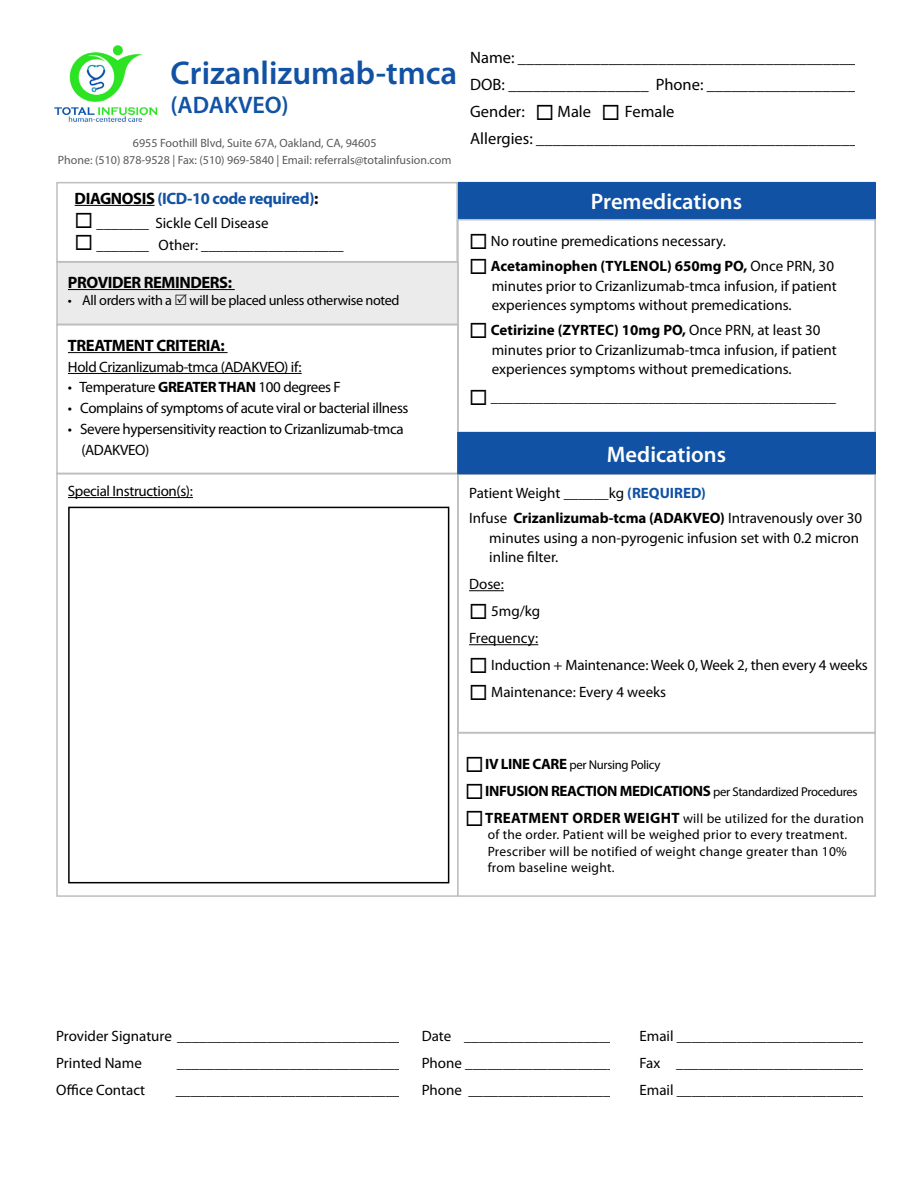
<style>
.page{position:relative;width:918px;height:1188px;background:#fff}
.page>*{position:absolute;margin:0;border:0;box-sizing:border-box;transform-origin:0 0}
.t1{font:600 33px "Myriad Pro";color:#1152a4}
.t2{font:600 24px "Myriad Pro";color:#1152a4}
.t3{font:600 22.5px "Myriad Pro";color:#fff}
.t4{font:16.5px "Myriad Pro";color:#000}
.t5{font:700 16.5px "Myriad Pro";letter-spacing:-.025em;color:#000}
.t6{font:700 16.5px "Myriad Pro";letter-spacing:-.025em;color:#1152a4}
.t7{font:15px/19.5px "Myriad Pro";color:#000}
.t8{font:15px/21px "Myriad Pro";letter-spacing:-.025em;color:#000}
.t9{font:700 15px "Myriad Pro";letter-spacing:-.025em;color:#000}
.t10{font:14.25px "Myriad Pro";letter-spacing:-.025em;color:#000}
.t11{font:13.5px/16.5px "Myriad Pro";letter-spacing:.02em;color:#000}
.t12{font:12.75px "Myriad Pro";letter-spacing:-.025em;color:#000}
.t13{font:12px "Myriad Pro";color:#58595b}
.s1{color:#000}
.s2{font-weight:700}
.s3{font-weight:700;color:#1152a4}
.s4{font-weight:700;font-size:15px}
.s5{font-weight:400;font-size:12.75px}
</style>
<div class="page">
<img style="left:54px;top:45px;width:104px;height:77px">
<div style="left:56px;top:324px;width:403px;height:150px;background:#fff;border:2px solid #bcbec0"></div>
<hr style="left:68px;top:352px;width:160px;height:1px;background:#000">
<hr style="left:68px;top:373px;width:234px;height:1px;background:#000">
<div style="left:458px;top:183px;width:417px;height:36px;background:#1152a4"></div>
<div style="left:457px;top:182px;width:419px;height:37px;border:2px solid #1152a4"></div>
<div style="left:457px;top:219px;width:419px;height:214px;border:2px solid #bcbec0"></div>
<div style="left:56px;top:182px;width:402px;height:80px;background:#fff;border:2px solid #bcbec0"></div>
<hr style="left:75px;top:205px;width:80px;height:1px;background:#000">
<div style="left:56px;top:473px;width:403px;height:424px;background:#fff;border:2px solid #bcbec0"></div>
<hr style="left:68px;top:497px;width:125px;height:1px;background:#000">
<div style="left:68px;top:507px;width:381px;height:376px;border:2px solid #000"></div>
<div style="left:56px;top:261px;width:403px;height:64px;background:#ebebec;border:2px solid #bcbec0"></div>
<hr style="left:68px;top:289px;width:167px;height:1px;background:#000">
<div style="left:457px;top:473px;width:419px;height:260px;border:2px solid #bcbec0"></div>
<hr style="left:469px;top:590px;width:35px;height:1px;background:#000">
<hr style="left:469px;top:644px;width:69px;height:1px;background:#000">
<div style="left:458px;top:433px;width:417px;height:41px;background:#1152a4"></div>
<div style="left:457px;top:432px;width:419px;height:42px;border:2px solid #1152a4"></div>
<div style="left:457px;top:732px;width:419px;height:165px;background:#fff;border:2px solid #bcbec0"></div>
<p class="t1" style="left:171px;top:52px;width:288px">Crizanlizumab-tmca</p>
<p class="t2" style="left:171px;top:89px;width:120px">(ADAKVEO)</p>
<p class="t4" style="left:470px;top:48px;width:412px">Name: ____________________________________________</p>
<p class="t4" style="left:470px;top:75px;width:411px">DOB: _________________ Phone: _____________________</p>
<p class="t4" style="left:470px;top:102px;width:206px">Gender: ◻ Male ◻ Female</p>
<p class="t13" style="left:133px;top:136px;width:245px">6955 Foothill Blvd, Suite 67A, Oakland, CA, 94605</p>
<p class="t4" style="left:470px;top:129px;width:406px">Allergies: _________________________________________</p>
<p class="t13" style="left:58px;top:152px;width:395px">Phone: (510) 878-9528 | Fax: (510) 969-5840 | Email: referrals@totalinfusion.com</p>
<p class="t6" style="left:75px;top:187px;width:245px"><span class="s1">DIAGNOSIS</span> (ICD-10 code required)<span class="s1">:</span></p>
<p class="t3" style="left:591px;top:187px;width:153px">Premedications</p>
<p class="t7" style="left:75px;top:213px;width:195px">◻ _______ Sickle Cell Disease</p>
<p class="t7" style="left:75px;top:235px;width:271px">◻ _______ Other: ___________________</p>
<p class="t7" style="left:469px;top:231px;width:258px">◻ No routine premedications necessary.</p>
<p class="t7" style="left:492px;top:256px;width:347px;text-indent:-23px">◻ <span class="s2">Acetaminophen (TYLENOL) 650mg PO,</span> Once PRN, 30 minutes prior to Crizanlizumab-tmca infusion, if patient experiences symptoms without premedications.</p>
<p class="t7" style="left:492px;top:320px;width:347px;text-indent:-23px">◻ <span class="s2">Cetirizine (ZYRTEC) 10mg PO,</span> Once PRN, at least 30 minutes prior to Crizanlizumab-tmca infusion, if patient experiences symptoms without premedications.</p>
<p class="t7" style="left:469px;top:387px;width:368px">◻ ______________________________________________</p>
<p class="t5" style="left:68px;top:272px;width:166px">PROVIDER REMINDERS:</p>
<p class="t10" style="left:68px;top:292px;width:333px">• All orders with a will be placed unless otherwise noted</p>
<p class="t5" style="left:68px;top:335px;width:158px">TREATMENT CRITERIA:</p>
<p class="t8" style="left:68px;top:356px;width:235px">Hold Crizanlizumab-tmca (ADAKVEO) if:</p>
<p class="t8" style="left:68px;top:376px;width:274px">• Temperature <span class="s2">GREATER THAN</span> 100 degrees F</p>
<p class="t8" style="left:68px;top:397px;width:342px">• Complains of symptoms of acute viral or bacterial illness</p>
<p class="t8" style="left:81px;top:418px;width:324px;text-indent:-14px">• Severe hypersensitivity reaction to Crizanlizumab-tmca (ADAKVEO)</p>
<p class="t3" style="left:607px;top:440px;width:121px">Medications</p>
<p class="t8" style="left:68px;top:480px;width:127px">Special Instruction(s):</p>
<p class="t7" style="left:469px;top:483px;width:238px">Patient Weight ______kg <span class="s3">(REQUIRED)</span></p>
<p class="t7" style="left:489px;top:508px;width:374px;text-indent:-20px">Infuse <span class="s2">Crizanlizumab-tcma (ADAKVEO)</span> Intravenously over 30 minutes using a non-pyrogenic infusion set with 0.2 micron inline filter.</p>
<p class="t7" style="left:469px;top:574px;width:36px">Dose:</p>
<p class="t7" style="left:469px;top:601px;width:73px">◻ 5mg/kg</p>
<p class="t7" style="left:469px;top:628px;width:71px">Frequency:</p>
<p class="t7" style="left:469px;top:655px;width:400px">◻ Induction + Maintenance: Week 0, Week 2, then every 4 weeks</p>
<p class="t7" style="left:469px;top:682px;width:199px">◻ Maintenance: Every 4 weeks</p>
<p class="t12" style="left:465px;top:757px;width:197px">◻<span class="s4">IV LINE CARE</span> per Nursing Policy</p>
<p class="t9" style="left:465px;top:781px;width:394px">◻INFUSION REACTION MEDICATIONS <span class="s5">per Standardized Procedures</span></p>
<p class="t11" style="left:488px;top:810px;width:378px;text-indent:-23px">◻<span class="s4">TREATMENT ORDER WEIGHT</span> will be utilized for the duration of the order. Patient will be weighed prior to every treatment.<br>Prescriber will be notified of weight change greater than 10% from baseline weight.</p>
<p class="t7" style="left:56px;top:1026px;width:347px">Provider Signature ______________________________</p>
<p class="t7" style="left:56px;top:1053px;width:87px">Printed Name</p>
<p class="t7" style="left:177px;top:1053px;width:227px">______________________________</p>
<p class="t7" style="left:56px;top:1080px;width:90px">Office Contact</p>
<p class="t7" style="left:176px;top:1080px;width:234px">_______________________________</p>
<p class="t7" style="left:422px;top:1026px;width:201px">Date _____________________</p>
<p class="t7" style="left:422px;top:1053px;width:202px">Phone _____________________</p>
<p class="t7" style="left:422px;top:1080px;width:198px">Phone ____________________</p>
<p class="t7" style="left:639px;top:1026px;width:241px">Email ___________________________</p>
<p class="t7" style="left:639px;top:1053px;width:233px">Fax __________________________</p>
<p class="t7" style="left:639px;top:1080px;width:234px">Email __________________________</p>
</div>
